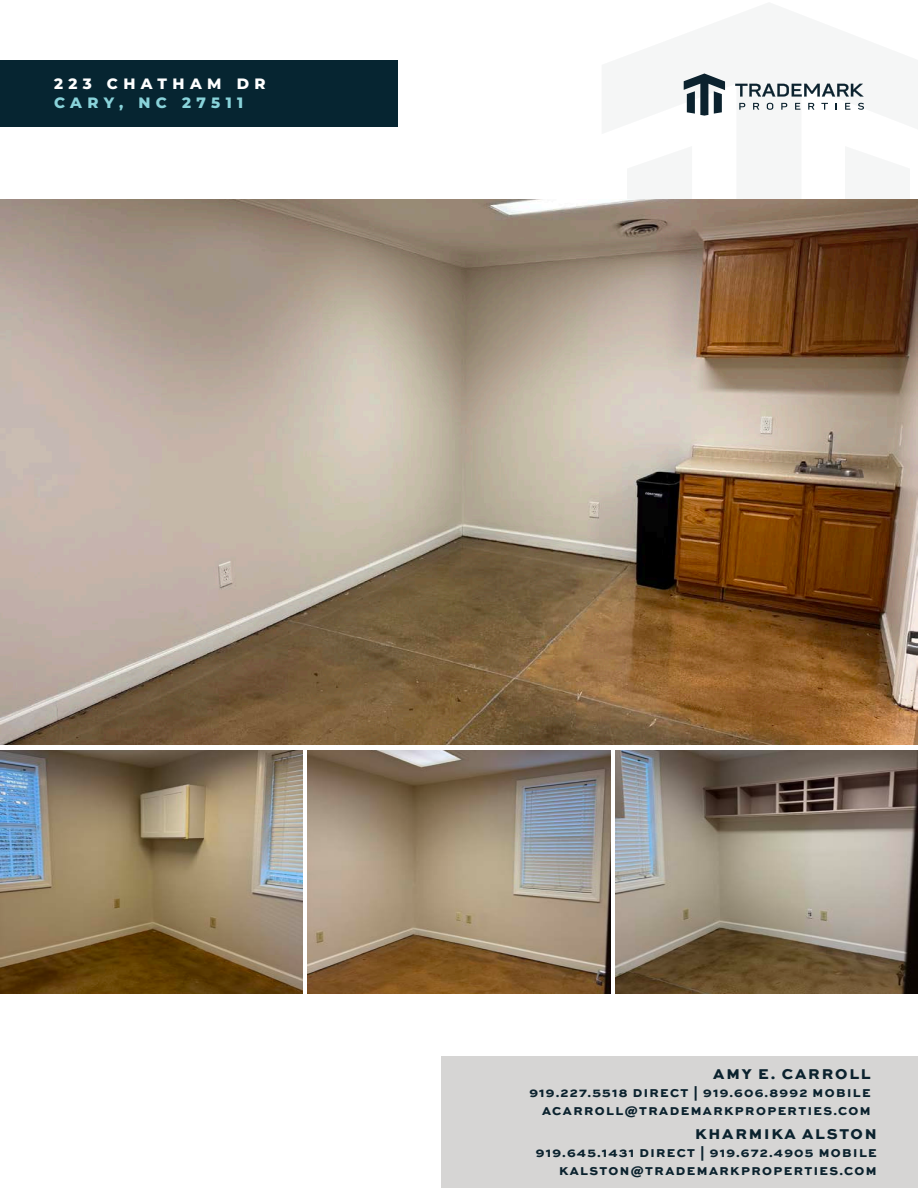
<style>
.page{position:relative;width:918px;height:1188px;background:#fff}
.page>*{position:absolute;margin:0;border:0;box-sizing:border-box;transform-origin:0 0}
.t1{font:15px "Sweet Sans Heavy SC";letter-spacing:.12em;color:#0b222e}
.t2{font:800 15px "Montserrat";letter-spacing:.36em;color:#89d3da}
.t3{font:800 15px "Montserrat";letter-spacing:.36em;color:#fff}
.t4{font:12px/18px "Sweet Sans Heavy SC";letter-spacing:.12em;color:#0b222e;text-align:right}
</style>
<div class="page">
<div style="left:441px;top:1056px;width:477px;height:132px;background:#d6d5d4"></div>
<div style="left:0;top:61px;width:397px;height:66px;background:#062531"></div>
<svg style="left:684px;top:73px;width:41px;height:43px"></svg>
<svg style="left:735px;top:84px;width:129px;height:13px"></svg>
<svg style="left:739px;top:103px;width:6px;height:7px"></svg>
<svg style="left:753px;top:103px;width:6px;height:7px"></svg>
<svg style="left:767px;top:103px;width:6px;height:7px"></svg>
<svg style="left:781px;top:103px;width:6px;height:7px"></svg>
<svg style="left:795px;top:103px;width:5px;height:7px"></svg>
<svg style="left:808px;top:103px;width:6px;height:7px"></svg>
<svg style="left:821px;top:103px;width:7px;height:7px"></svg>
<svg style="left:845px;top:103px;width:5px;height:7px"></svg>
<svg style="left:858px;top:103px;width:6px;height:7px"></svg>
<img style="left:0;top:199px;width:918px;height:545px">
<img style="left:0;top:750px;width:303px;height:244px">
<img style="left:308px;top:750px;width:302px;height:244px">
<img style="left:615px;top:750px;width:303px;height:244px">
<p class="t3" style="left:54px;top:73px;width:213px">223 CHATHAM DR</p>
<p class="t2" style="left:54px;top:92px;width:191px">CARY, NC 27511</p>
<p class="t1" style="left:713px;top:1065px;width:159px">AMY E. CARROLL</p>
<p class="t4" style="left:529px;top:1085px;width:343px">919.227.5518 DIRECT | 919.606.8992 MOBILE<br>ACARROLL@TRADEMARKPROPERTIES.COM</p>
<p class="t1" style="left:695px;top:1125px;width:183px">KHARMIKA ALSTON</p>
<p class="t4" style="left:536px;top:1145px;width:342px">919.645.1431 DIRECT | 919.672.4905 MOBILE<br>KALSTON@TRADEMARKPROPERTIES.COM</p>
</div>
